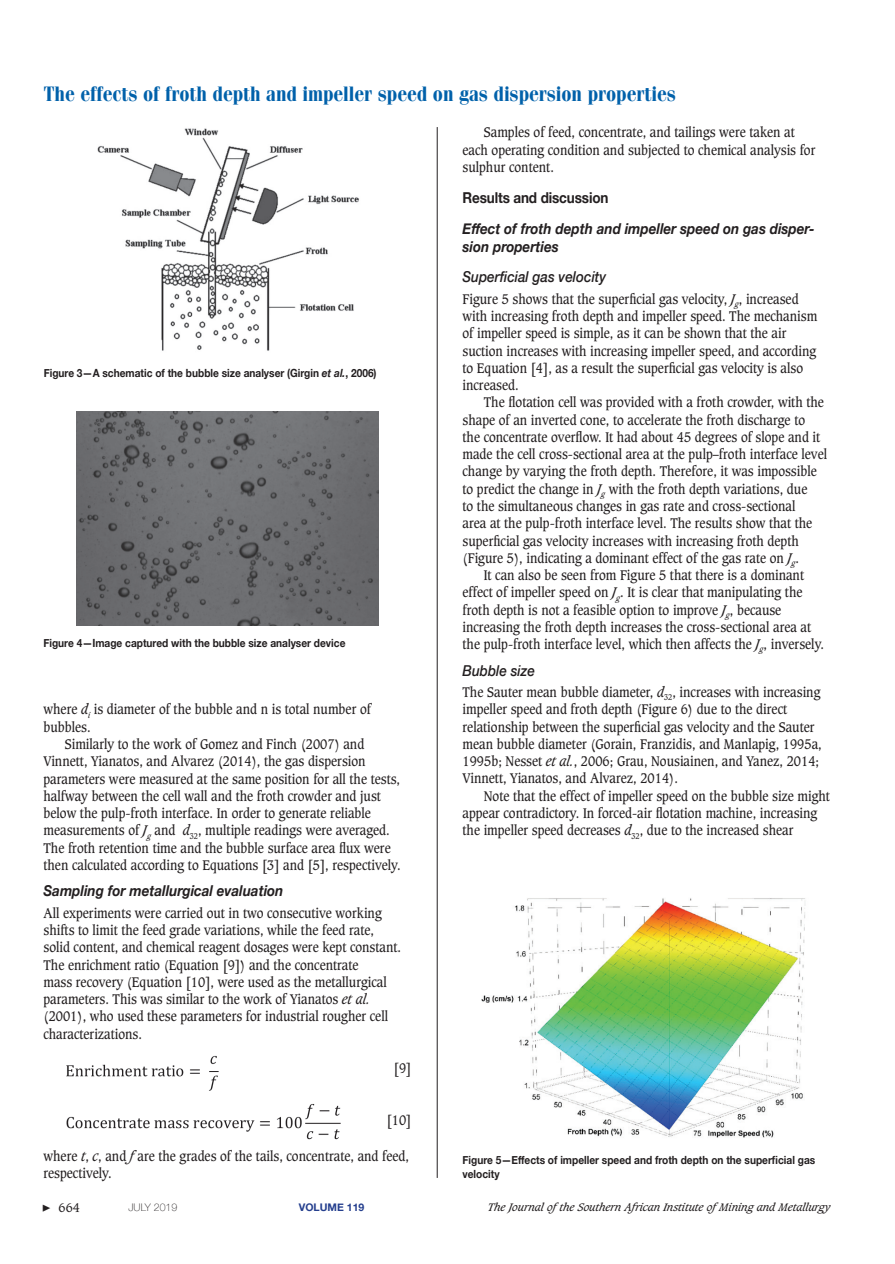
<style>
.page{position:relative;width:895px;height:1264px;background:#fff}
.page>*{position:absolute;margin:0;border:0;box-sizing:border-box;transform-origin:0 0}
.t1{font:21px "Cg Fenice Bd";color:#0161aa;scale:.9 1}
.t2{font:italic 700 15px/18px "Helvetica Neue";color:#231f20;scale:.9 1}
.t3{font:italic 500 15px "Helvetica Neue";color:#231f20;scale:.9 1}
.t4{font:700 15px "Helvetica Neue";letter-spacing:-.01em;color:#231f20;scale:.9 1}
.t5{font:13.5px/17.2px "Caxton";color:#231f20;scale:.9 1}
.t6{font:12px "Caxton";color:#231f20}
.t7{font:700 11.25px/13.5px "Helvetica Neue";color:#231f20;scale:.9 1}
.t8{font:italic 10.5px "Caxton";color:#231f20}
.t9{font:700 10.5px "Helvetica Neue";color:#253f8e}
.t10{font:100 10.5px "Helvetica Neue";color:#231f20}
.s1{font-style:italic}
.s2{font-family:"Minion Pro";font-size:15px}
</style>
<div class="page">
<img style="left:66px;top:1055px;width:153px;height:36px">
<img style="left:66px;top:1104px;width:275px;height:36px">
<hr style="left:437px;top:127px;width:1px;height:1050px;background:#231f20">
<img style="left:97px;top:128px;width:262px;height:223px">
<img style="left:77px;top:412px;width:301px;height:213px">
<img style="left:481px;top:898px;width:325px;height:240px">
<h1 class="t1" style="left:43px;top:81px;width:704px">The effects of froth depth and impeller speed on gas dispersion properties</h1>
<p class="t7" style="left:44px;top:366px;width:371px">Figure 3—A schematic of the bubble size analyser (Girgin <span class="s1">et al.</span>, 2006)</p>
<p class="t7" style="left:43px;top:636px;width:337px">Figure 4—Image captured with the bubble size analyser device</p>
<p class="t5" style="left:43px;top:701px;width:365px">where <span class="s1">d</span><sub>i</sub> is diameter of the bubble and n is total number of bubbles.</p>
<p class="t5" style="left:43px;top:735px;width:398px;text-indent:21px">Similarly to the work of Gomez and Finch (2007) and Vinnett, Yianatos, and Alvarez (2014), the gas dispersion parameters were measured at the same position for all the tests, halfway between the cell wall and the froth crowder and just below the pulp-froth interface. In order to generate reliable measurements of <span class="s1">J</span><sub>g</sub> and <span class="s1">d</span><sub>32</sub>, multiple readings were averaged.<br>The froth retention time and the bubble surface area flux were then calculated according to Equations [3] and [5], respectively.</p>
<p class="t2" style="left:43px;top:882px;width:268px">Sampling for metallurgical evaluation</p>
<p class="t5" style="left:43px;top:904px;width:399px">All experiments were carried out in two consecutive working shifts to limit the feed grade variations, while the feed rate, solid content, and chemical reagent dosages were kept constant.<br>The enrichment ratio (Equation [9]) and the concentrate<br>mass recovery (Equation [10], were used as the metallurgical parameters. This was similar to the work of Yianatos <span class="s1">et al. </span>(2001), who used these parameters for industrial rougher cell characterizations.</p>
<p class="t5" style="left:394px;top:1059px;width:21px">[9]</p>
<p class="t5" style="left:387px;top:1111px;width:29px">[10]</p>
<p class="t5" style="left:43px;top:1147px;width:408px">where <span class="s1">t</span>, <span class="s1">c</span>, and <span class="s1">f</span>are the grades of the tails, concentrate, and feed, respectively.</p>
<p class="t5" style="left:462px;top:124px;width:393px;text-indent:21px">Samples of feed, concentrate, and tailings were taken at each operating condition and subjected to chemical analysis for sulphur content.</p>
<p class="t4" style="left:462px;top:186px;width:164px">Results and discussion</p>
<p class="t2" style="left:462px;top:219px;width:392px">Effect of froth depth and impeller speed on gas disper&shy;sion properties</p>
<p class="t3" style="left:462px;top:264px;width:161px">Superficial gas velocity</p>
<p class="t5" style="left:462px;top:290px;width:395px">Figure 5 shows that the superficial gas velocity, <span class="s1">J</span><sub>g</sub>, increased with increasing froth depth and impeller speed. The mechanism of impeller speed is simple, as it can be shown that the air suction increases with increasing impeller speed, and according to Equation [4], as a result the superficial gas velocity is also increased.</p>
<p class="t5" style="left:484px;top:394px;width:379px">The flotation cell was provided with a froth crowder, with the</p>
<p class="t5" style="left:462px;top:411px;width:382px">shape of an inverted cone, to accelerate the froth discharge to</p>
<p class="t5" style="left:462px;top:428px;width:399px">the concentrate overflow. It had about 45 degrees of slope and it</p>
<p class="t5" style="left:462px;top:446px;width:406px">made the cell cross-sectional area at the pulp–froth interface level</p>
<p class="t5" style="left:462px;top:463px;width:395px">change by varying the froth depth. Therefore, it was impossible</p>
<p class="t5" style="left:462px;top:480px;width:385px">to predict the change in <span class="s1">J</span><sub>g</sub> with the froth depth variations, due</p>
<p class="t5" style="left:462px;top:497px;width:371px">to the simultaneous changes in gas rate and cross-sectional</p>
<p class="t5" style="left:462px;top:515px;width:390px">area at the pulp-froth interface level. The results show that the</p>
<p class="t5" style="left:462px;top:532px;width:375px">superficial gas velocity increases with increasing froth depth</p>
<p class="t5" style="left:462px;top:549px;width:375px">(Figure 5), indicating a dominant effect of the gas rate on <span class="s1">J</span><sub>g</sub>.</p>
<p class="t5" style="left:484px;top:566px;width:357px">It can also be seen from Figure 5 that there is a dominant</p>
<p class="t5" style="left:462px;top:584px;width:379px">effect of impeller speed on <span class="s1">J</span><sub>g</sub>. It is clear that manipulating the</p>
<p class="t5" style="left:462px;top:601px;width:356px">froth depth is not a feasible option to improve <span class="s1">J</span><sub>g</sub>, because</p>
<p class="t5" style="left:462px;top:618px;width:389px">increasing the froth depth increases the cross-sectional area at</p>
<p class="t5" style="left:462px;top:635px;width:403px">the pulp-froth interface level, which then affects the <span class="s1">J</span><sub>g</sub>, inversely.</p>
<p class="t3" style="left:462px;top:657px;width:82px">Bubble size</p>
<p class="t5" style="left:462px;top:683px;width:400px">The Sauter mean bubble diameter, <span class="s1">d</span><sub>32</sub>, increases with increasing impeller speed and froth depth (Figure 6) due to the direct relationship between the superficial gas velocity and the Sauter mean bubble diameter (Gorain, Franzidis, and Manlapig, 1995a, 1995b; Nesset <span class="s1">et al.</span>, 2006; Grau, Nousiainen, and Yanez, 2014; Vinnett, Yianatos, and Alvarez, 2014).</p>
<p class="t5" style="left:462px;top:787px;width:410px;text-indent:21px">Note that the effect of impeller speed on the bubble size might appear contradictory. In forced-air flotation machine, increasing the impeller speed decreases <span class="s1">d</span><sub>32</sub>, due to the increased shear</p>
<p class="t7" style="left:462px;top:1153px;width:393px">Figure 5—Effects of impeller speed and froth depth on the superficial gas velocity</p>
<p class="t6" style="left:42px;top:1200px;width:39px"><span class="s2">▶</span> 664</p>
<p class="t10" style="left:129px;top:1199px;width:50px">JULY 2019</p>
<p class="t9" style="left:299px;top:1198px;width:67px">VOLUME 119</p>
<p class="t8" style="left:487px;top:1200px;width:344px">The Journal ofthe Southern African Institute ofMining and Metallurgy</p>
</div>
